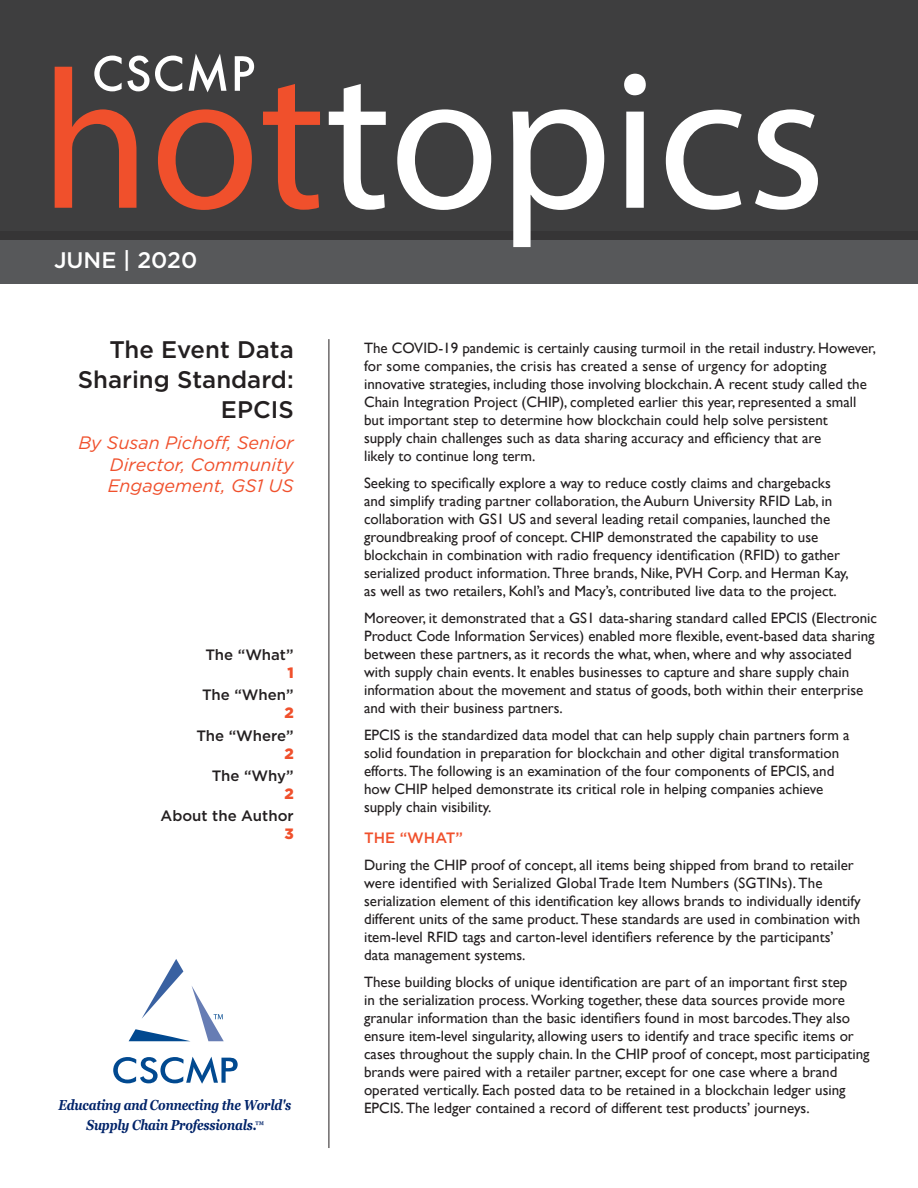
<style>
.page{position:relative;width:918px;height:1188px;background:#fff}
.page>*{position:absolute;margin:0;border:0;box-sizing:border-box;transform-origin:0 0}
.t1{font:500 24px/30px "Gotham";color:#231f20;text-align:right}
.t2{font:500 22.5px "Gotham";color:#fff}
.t3{font:italic 18px/21.6px "Gotham";color:#f0502c;text-align:justify}
.norm_paragraph{font:15px/18px "Gill Sans";color:#231f20}
.table_of_contents{font:500 15px/18px "Gotham";color:#231f20;text-align:right}
.norm_paragraph-2{font:500 15px "Gotham";color:#f0502c}
.t4{font:italic 700 14.4px/20.2px "Georgia";letter-spacing:-.015em;color:#002369;text-align:center;scale:.83 1}
.s1{font-weight:900;color:#f0502c}
.s2{font-size:10.95px}
</style>
<div class="page">
<div style="left:0;top:0;width:918px;height:266px;background:#3e3e3f"></div>
<div style="left:0;top:240px;width:918px;height:44px;background:#57585a"></div>
<div style="left:0;top:231px;width:918px;height:9px;background:#363536"></div>
<hr style="left:329px;top:339px;width:1px;height:809px;background:#231f20">
<svg style="left:263px;top:84px;width:57px;height:126px"></svg>
<svg style="left:329px;top:84px;width:57px;height:126px"></svg>
<svg style="left:397px;top:109px;width:94px;height:101px"></svg>
<svg style="left:513px;top:109px;width:91px;height:138px"></svg>
<svg style="left:624px;top:74px;width:22px;height:134px"></svg>
<svg style="left:666px;top:110px;width:76px;height:100px"></svg>
<svg style="left:755px;top:109px;width:63px;height:101px"></svg>
<svg style="left:55px;top:54px;width:199px;height:156px"></svg>
<svg style="left:113px;top:1057px;width:125px;height:27px"></svg>
<svg style="left:129px;top:959px;width:95px;height:82px"></svg>
<p class="t2" style="left:54px;top:245px;width:145px">JUNE | 2020</p>
<p class="t1" style="left:78px;top:335px;width:217px">The Event Data<br>Sharing Standard:<br>EPCIS</p>
<p class="t3" style="left:108px;top:431px;width:188px;text-indent:-29px">By Susan Pichoff, Senior Director, Community Engagement, GS1 US</p>
<p class="table_of_contents" style="left:205px;top:646px;width:90px">The “What”<br><span class="s1">1</span></p>
<p class="table_of_contents" style="left:202px;top:686px;width:93px">The “When”<br><span class="s1">2</span></p>
<p class="table_of_contents" style="left:196px;top:726px;width:99px">The “Where”<br><span class="s1">2</span></p>
<p class="table_of_contents" style="left:212px;top:766px;width:84px">The “Why”<br><span class="s1">2</span></p>
<p class="table_of_contents" style="left:160px;top:807px;width:135px">About the Author<br><span class="s1">3</span></p>
<p class="t4" style="left:58px;top:1095px;width:282px">Educating and Connecting the World's<br>Supply Chain Professionals.<span class="s2">™</span></p>
<p class="norm_paragraph" style="left:364px;top:338px;width:513px">The COVID-19 pandemic is certainly causing turmoil in the retail industry. However, for some companies, the crisis has created a sense of urgency for adopting innovative strategies, including those involving blockchain. A recent study called the Chain Integration Project (CHIP), completed earlier this year, represented a small but important step to determine how blockchain could help solve persistent<br>supply chain challenges such as data sharing accuracy and efficiency that are<br>likely to continue long term.</p>
<p class="norm_paragraph" style="left:364px;top:473px;width:486px">Seeking to specifically explore a way to reduce costly claims and chargebacks and simplify trading partner collaboration, the Auburn University RFID Lab, in collaboration with GS1 US and several leading retail companies, launched the groundbreaking proof of concept. CHIP demonstrated the capability to use blockchain in combination with radio frequency identification (RFID) to gather serialized product information. Three brands, Nike, PVH Corp. and Herman Kay, as well as two retailers, Kohl’s and Macy’s, contributed live data to the project.</p>
<p class="norm_paragraph" style="left:364px;top:608px;width:514px">Moreover, it demonstrated that a GS1 data-sharing standard called EPCIS (Electronic Product Code Information Services) enabled more flexible, event-based data sharing between these partners, as it records the what, when, where and why associated with supply chain events. It enables businesses to capture and share supply chain information about the movement and status of goods, both within their enterprise and with their business partners.</p>
<p class="norm_paragraph" style="left:364px;top:725px;width:487px">EPCIS is the standardized data model that can help supply chain partners form a solid foundation in preparation for blockchain and other digital transformation efforts. The following is an examination of the four components of EPCIS, and how CHIP helped demonstrate its critical role in helping companies achieve supply chain visibility.</p>
<p class="norm_paragraph-2" style="left:364px;top:828px;width:101px">THE “WHAT”</p>
<p class="norm_paragraph" style="left:364px;top:856px;width:498px">During the CHIP proof of concept, all items being shipped from brand to retailer were identified with Serialized Global Trade Item Numbers (SGTINs). The serialization element of this identification key allows brands to individually identify different units of the same product. These standards are used in combination with item-level RFID tags and carton-level identifiers reference by the participants’ data management systems.</p>
<p class="norm_paragraph" style="left:364px;top:973px;width:507px">These building blocks of unique identification are part of an important first step<br>in the serialization process. Working together, these data sources provide more granular information than the basic identifiers found in most barcodes.They also ensure item-level singularity, allowing users to identify and trace specific items or cases throughout the supply chain. In the CHIP proof of concept, most participating brands were paired with a retailer partner, except for one case where a brand operated vertically. Each posted data to be retained in a blockchain ledger using EPCIS. The ledger contained a record of different test products’ journeys.</p>
</div>
